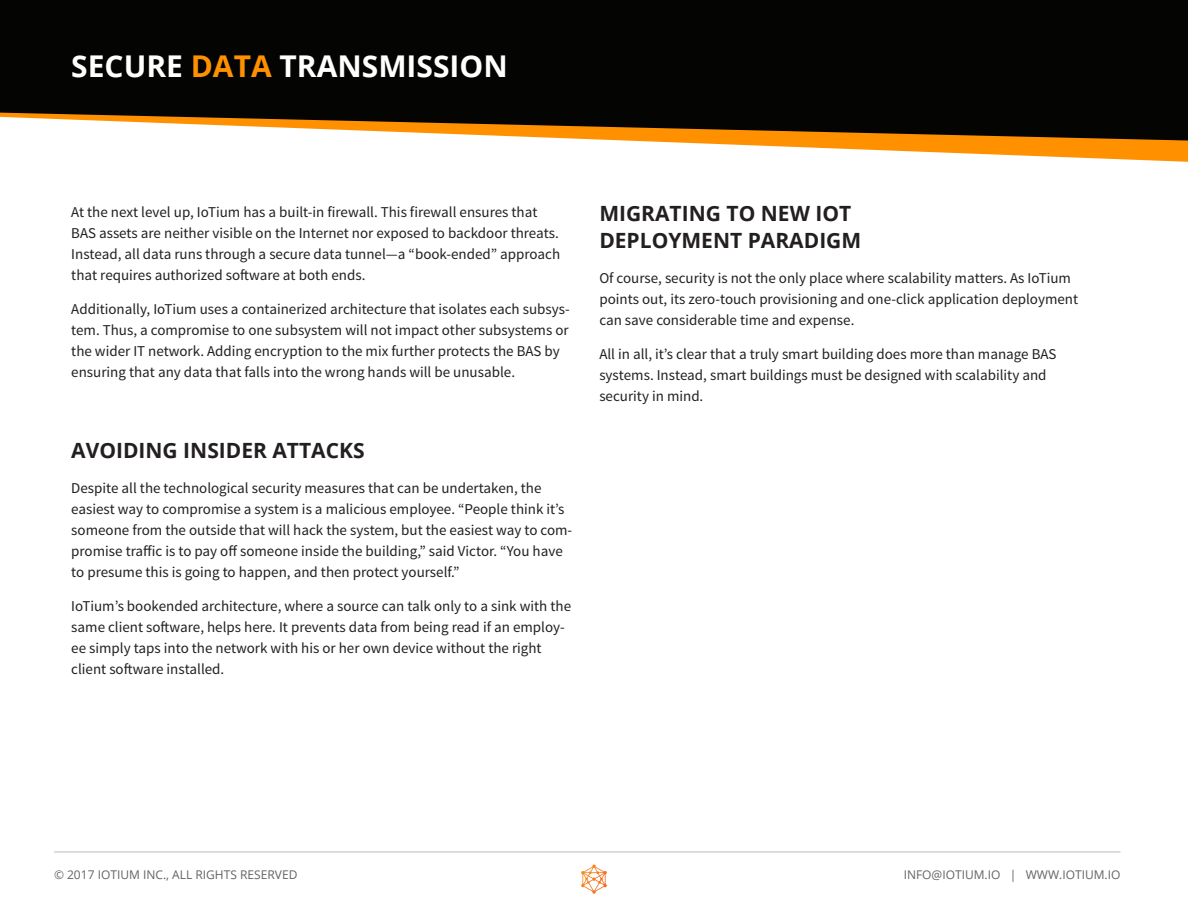
<style>
.page{position:relative;width:1188px;height:918px;background:#fff}
.page>*{position:absolute;margin:0;border:0;box-sizing:border-box;transform-origin:0 0}
.t1{font:700 30px "Open Sans";color:#fff}
.t2{font:700 21px/27px "Open Sans";color:#231f20}
.t3{font:15px/21px "Source Sans Pro";color:#231f20}
.t4{font:12px "Open Sans";color:#636366}
.s1{color:#ff9100}
</style>
<div class="page">
<hr style="left:54px;top:852px;width:1066px;height:1px;background:#bcbdc0">
<svg style="left:581px;top:865px;width:26px;height:29px"></svg>
<svg style="left:639px;top:141px;width:549px;height:21px"></svg>
<svg style="left:0;top:0;width:1188px;height:141px;background:#1d180e"></svg>
<p class="t1" style="left:71px;top:45px;width:438px">SECURE <span class="s1">DATA</span> TRANSMISSION</p>
<p class="t3" style="left:71px;top:202px;width:490px">At the next level up, IoTium has a built-in firewall. This firewall ensures that BAS assets are neither visible on the Internet nor exposed to backdoor threats.<br>Instead, all data runs through a secure data tunnel—a “book-ended” approach that requires authorized software at both ends.</p>
<p class="t3" style="left:71px;top:299px;width:500px">Additionally, IoTium uses a containerized architecture that isolates each subsys&shy;tem. Thus, a compromise to one subsystem will not impact other subsystems or the wider IT network. Adding encryption to the mix further protects the BAS by ensuring that any data that falls into the wrong hands will be unusable.</p>
<p class="t2" style="left:71px;top:437px;width:295px">AVOIDING INSIDER ATTACKS</p>
<p class="t3" style="left:71px;top:478px;width:503px">Despite all the technological security measures that can be undertaken, the easiest way to compromise a system is a malicious employee. “People think it’s someone from the outside that will hack the system, but the easiest way to com&shy;promise traffic is to pay off someone inside the building,” said Victor. “You have to presume this is going to happen, and then protect yourself.”</p>
<p class="t3" style="left:71px;top:596px;width:501px">IoTium’s bookended architecture, where a source can talk only to a sink with the same client software, helps here. It prevents data from being read if an employ&shy;ee simply taps into the network with his or her own device without the right client software installed.</p>
<p class="t2" style="left:599px;top:199px;width:263px">MIGRATING TO NEW IOT<br>DEPLOYMENT PARADIGM</p>
<p class="t3" style="left:599px;top:267px;width:480px">Of course, security is not the only place where scalability matters. As IoTium points out, its zero-touch provisioning and one-click application deployment can save considerable time and expense.</p>
<p class="t3" style="left:599px;top:344px;width:459px">All in all, it’s clear that a truly smart building does more than manage BAS systems. Instead, smart buildings must be designed with scalability and security in mind.</p>
<p class="t4" style="left:54px;top:867px;width:245px">© 2017 IOTIUM INC., ALL RIGHTS RESERVED</p>
<p class="t4" style="left:904px;top:867px;width:218px">INFO@IOTIUM.IO | WWW.IOTIUM.IO</p>
</div>
